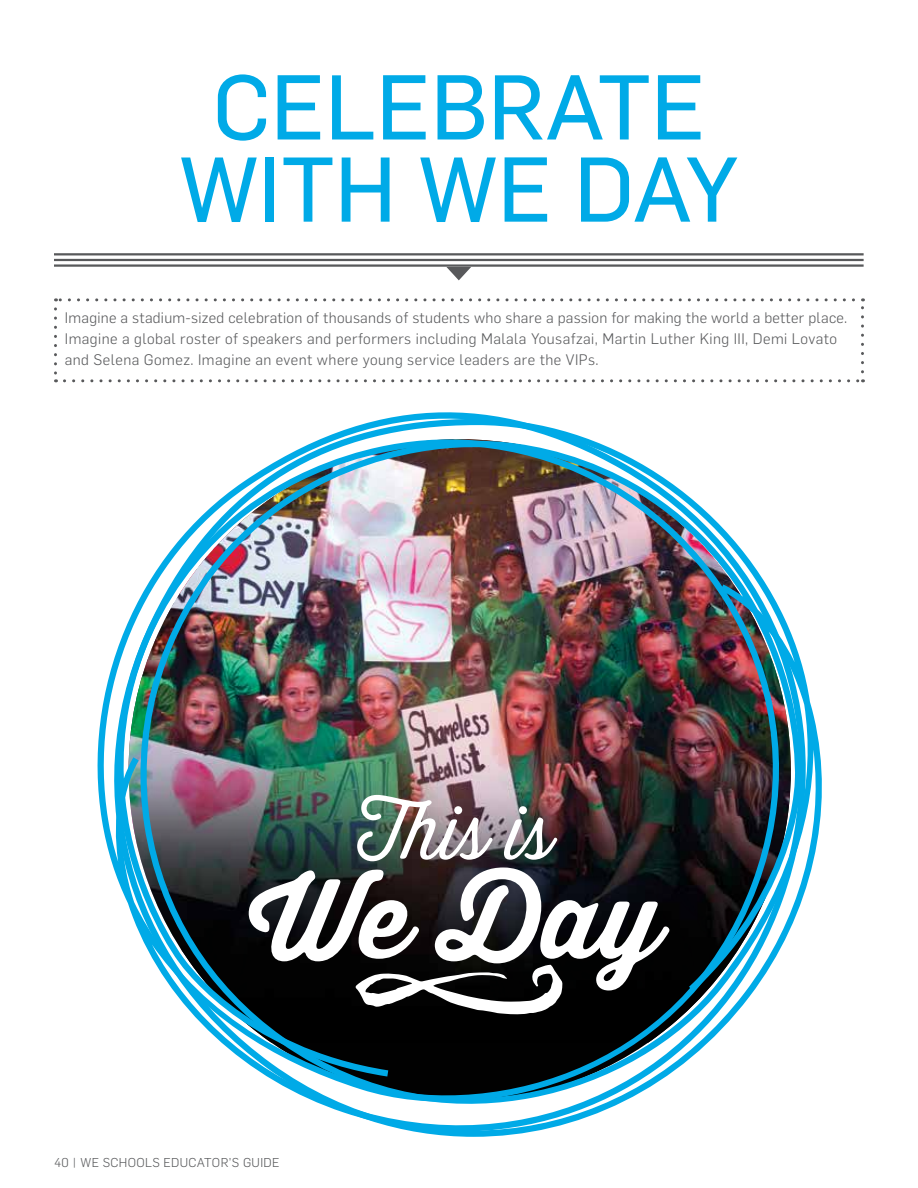
<style>
.page{position:relative;width:918px;height:1188px;background:#fff}
.page>*{position:absolute;margin:0;border:0;box-sizing:border-box;transform-origin:0 0}
.t1{font:90px/82.2px "Flama Basic";color:#00aae7;text-align:center}
.t2{font:300 15px/21px "Flama";letter-spacing:.03em;color:#58595b}
.t3{font:300 12.6px "Flama";letter-spacing:.03em;color:#58595b}
</style>
<div class="page">
<img style="left:97px;top:412px;width:725px;height:725px">
<hr style="left:54px;top:253px;width:810px;height:2px;background:#58595b">
<hr style="left:54px;top:259px;width:810px;height:2px;background:#58595b">
<hr style="left:54px;top:264px;width:810px;height:3px;background:#58595b">
<svg style="left:446px;top:267px;width:25px;height:13px"></svg>
<svg style="left:54px;top:309px;width:3px;height:73px"></svg>
<svg style="left:64px;top:379px;width:799px;height:3px"></svg>
<svg style="left:861px;top:298px;width:3px;height:74px"></svg>
<svg style="left:56px;top:298px;width:798px;height:3px"></svg>
<h1 class="t1" style="left:179px;top:61px;width:561px">CELEBRATE<br>WITH WE DAY</h1>
<p class="t2" style="left:65px;top:307px;width:782px">Imagine a stadium-sized celebration of thousands of students who share a passion for making the world a better place.<br>Imagine a global roster of speakers and performers including Malala Yousafzai, Martin Luther King III, Demi Lovato and Selena Gomez. Imagine an event where young service leaders are the VIPs.</p>
<p class="t3" style="left:54px;top:1154px;width:227px">40 | WE SCHOOLS EDUCATOR’S GUIDE</p>
</div>
